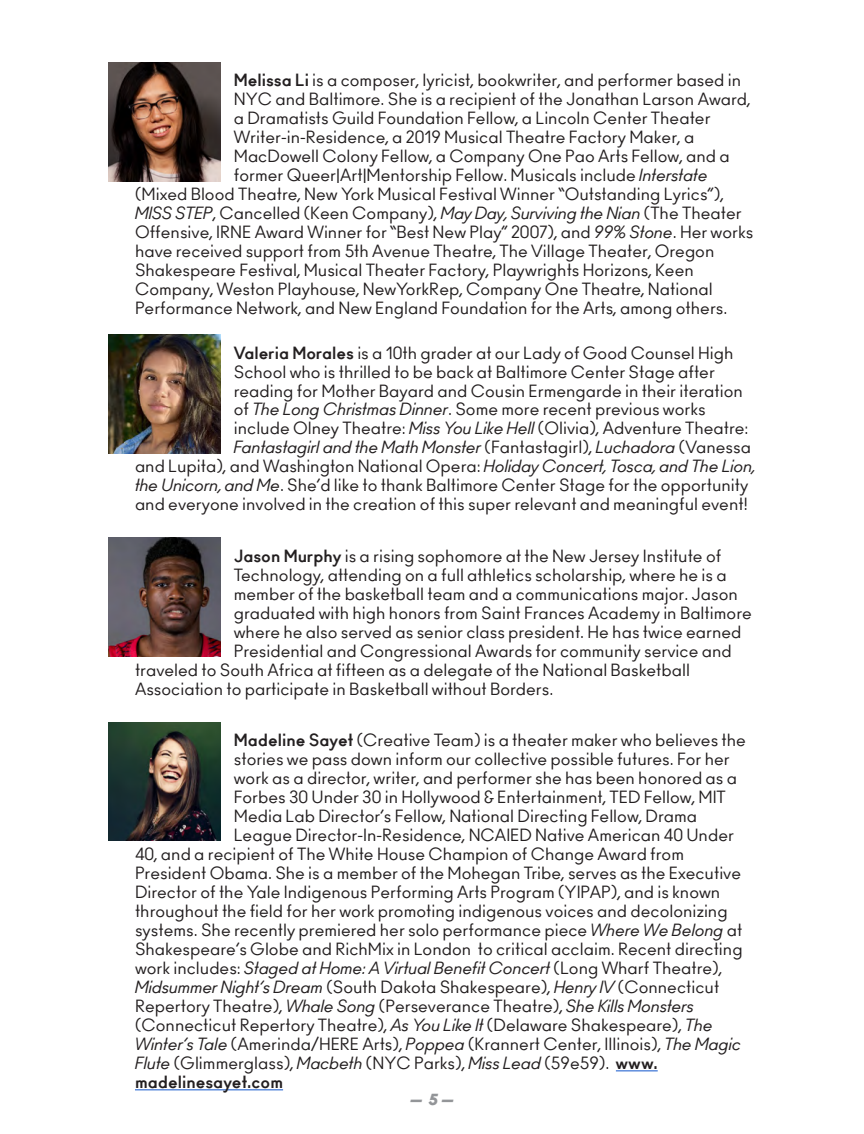
<style>
.page{position:relative;width:864px;height:1134px;background:#fff}
.page>*{position:absolute;margin:0;border:0;box-sizing:border-box;transform-origin:0 0}
.t1{font:16.5px "Ano";color:#231f20}
.t2{font:italic 16.5px "Ano";color:#231f20}
.t3{font:700 16.5px "Ano";color:#231f20}
.t4{font:italic 900 15px "Ano";color:#939598}
.s1{font-weight:700}
.s2{font-style:italic}
.s3{font-style:normal}
</style>
<div class="page">
<hr style="left:616px;top:1071px;width:42px;height:1px;background:#15c">
<hr style="left:135px;top:1090px;width:148px;height:1px;background:#15c">
<img style="left:108px;top:62px;width:112px;height:119px">
<img style="left:108px;top:335px;width:112px;height:118px">
<img style="left:108px;top:538px;width:112px;height:119px">
<img style="left:108px;top:722px;width:112px;height:119px">
<p class="t1" style="left:234px;top:70px;width:509px"><span class="s1">Melissa Li</span> is a composer, lyricist, bookwriter, and performer based in</p>
<p class="t1" style="left:234px;top:89px;width:518px">NYC and Baltimore. She is a recipient of the Jonathan Larson Award,</p>
<p class="t1" style="left:234px;top:108px;width:478px">a Dramatists Guild Foundation Fellow, a Lincoln Center Theater</p>
<p class="t1" style="left:234px;top:127px;width:462px">Writer-in-Residence, a 2019 Musical Theatre Factory Maker, a</p>
<p class="t1" style="left:234px;top:146px;width:498px">MacDowell Colony Fellow, a Company One Pao Arts Fellow, and a</p>
<p class="t1" style="left:234px;top:165px;width:475px">former Queer|Art|Mentorship Fellow. Musicals include <span class="s2">Interstate</span></p>
<p class="t1" style="left:135px;top:184px;width:590px">(Mixed Blood Theatre, New York Musical Festival Winner “Outstanding Lyrics”),</p>
<p class="t1" style="left:135px;top:203px;width:608px"><span class="s2">MISS STEP</span>, Cancelled (Keen Company), <span class="s2">May Day, Surviving the Nian</span> (The Theater</p>
<p class="t1" style="left:135px;top:222px;width:620px">Offensive, IRNE Award Winner for “Best New Play” 2007), and <span class="s2">99% Stone</span>. Her works</p>
<p class="t1" style="left:135px;top:241px;width:581px">have received support from 5th Avenue Theatre, The Village Theater, Oregon</p>
<p class="t1" style="left:135px;top:260px;width:560px">Shakespeare Festival, Musical Theater Factory, Playwrights Horizons, Keen</p>
<p class="t1" style="left:135px;top:279px;width:579px">Company, Weston Playhouse, NewYorkRep, Company One Theatre, National</p>
<p class="t1" style="left:135px;top:298px;width:594px">Performance Network, and New England Foundation for the Arts, among others.</p>
<p class="t1" style="left:234px;top:342px;width:501px"><span class="s1">Valeria Morales</span> is a 10th grader at our Lady of Good Counsel High</p>
<p class="t1" style="left:234px;top:361px;width:483px">School who is thrilled to be back at Baltimore Center Stage after</p>
<p class="t1" style="left:234px;top:380px;width:511px">reading for Mother Bayard and Cousin Ermengarde in their iteration</p>
<p class="t1" style="left:234px;top:399px;width:473px">of <span class="s2">The Long Christmas Dinner</span>. Some more recent previous works</p>
<p class="t1" style="left:234px;top:418px;width:516px">include Olney Theatre: <span class="s2">Miss You Like Hell</span> (Olivia), Adventure Theatre:</p>
<p class="t2" style="left:234px;top:437px;width:519px">Fantastagirl and the Math Monster <span class="s3">(Fantastagirl),</span> Luchadora <span class="s3">(Vanessa</span></p>
<p class="t1" style="left:135px;top:456px;width:622px">and Lupita), and Washington National Opera: <span class="s2">Holiday Concert, Tosca, and The Lion,</span></p>
<p class="t1" style="left:135px;top:475px;width:615px"><span class="s2">the Unicorn, and Me</span>. She’d like to thank Baltimore Center Stage for the opportunity</p>
<p class="t1" style="left:135px;top:494px;width:614px">and everyone involved in the creation of this super relevant and meaningful event!</p>
<p class="t1" style="left:234px;top:546px;width:489px"><span class="s1">Jason Murphy</span> is a rising sophomore at the New Jersey Institute of</p>
<p class="t1" style="left:234px;top:565px;width:494px">Technology, attending on a full athletics scholarship, where he is a</p>
<p class="t1" style="left:234px;top:584px;width:506px">member of the basketball team and a communications major. Jason</p>
<p class="t1" style="left:234px;top:603px;width:519px">graduated with high honors from Saint Frances Academy in Baltimore</p>
<p class="t1" style="left:234px;top:622px;width:509px">where he also served as senior class president. He has twice earned</p>
<p class="t1" style="left:234px;top:641px;width:499px">Presidential and Congressional Awards for community service and</p>
<p class="t1" style="left:135px;top:660px;width:557px">traveled to South Africa at fifteen as a delegate of the National Basketball</p>
<p class="t1" style="left:135px;top:679px;width:420px">Association to participate in Basketball without Borders.</p>
<p class="t1" style="left:234px;top:730px;width:514px"><span class="s1">Madeline Sayet</span> (Creative Team) is a theater maker who believes the</p>
<p class="t1" style="left:234px;top:749px;width:497px">stories we pass down inform our collective possible futures. For her</p>
<p class="t1" style="left:234px;top:768px;width:505px">work as a director, writer, and performer she has been honored as a</p>
<p class="t1" style="left:234px;top:787px;width:494px">Forbes 30 Under 30 in Hollywood &amp; Entertainment, TED Fellow, MIT</p>
<p class="t1" style="left:234px;top:806px;width:465px">Media Lab Director’s Fellow, National Directing Fellow, Drama</p>
<p class="t1" style="left:234px;top:825px;width:502px">League Director-In-Residence, NCAIED Native American 40 Under</p>
<p class="t1" style="left:135px;top:844px;width:551px">40, and a recipient of The White House Champion of Change Award from</p>
<p class="t1" style="left:135px;top:863px;width:608px">President Obama. She is a member of the Mohegan Tribe, serves as the Executive</p>
<p class="t1" style="left:135px;top:882px;width:587px">Director of the Yale Indigenous Performing Arts Program (YIPAP), and is known</p>
<p class="t1" style="left:135px;top:901px;width:594px">throughout the field for her work promoting indigenous voices and decolonizing</p>
<p class="t1" style="left:135px;top:920px;width:609px">systems. She recently premiered her solo performance piece <span class="s2">Where We Belong</span> at</p>
<p class="t1" style="left:135px;top:939px;width:609px">Shakespeare’s Globe and RichMix in London to critical acclaim. Recent directing</p>
<p class="t2" style="left:135px;top:958px;width:589px"><span class="s3">work includes:</span> Staged at Home: A Virtual Benefit Concert <span class="s3">(Long Wharf Theatre),</span></p>
<p class="t1" style="left:135px;top:977px;width:586px"><span class="s2">Midsummer Night’s Dream</span> (South Dakota Shakespeare), <span class="s2">Henry IV</span> (Connecticut</p>
<p class="t1" style="left:135px;top:996px;width:561px">Repertory Theatre), <span class="s2">Whale Song</span> (Perseverance Theatre), <span class="s2">She Kills Monsters</span></p>
<p class="t1" style="left:135px;top:1015px;width:579px">(Connecticut Repertory Theatre), <span class="s2">As You Like It</span> (Delaware Shakespeare), <span class="s2">The</span></p>
<p class="t1" style="left:135px;top:1034px;width:608px"><span class="s2">Winter’s Tale</span> (Amerinda/HERE Arts), <span class="s2">Poppea</span> (Krannert Center, Illinois), <span class="s2">The Magic</span></p>
<p class="t1" style="left:135px;top:1053px;width:524px"><span class="s2">Flute</span> (Glimmerglass), <span class="s2">Macbeth</span> (NYC Parks), <span class="s2">Miss Lead</span> (59e59). <span class="s1">www.</span></p>
<p class="t3" style="left:135px;top:1071px;width:150px">madelinesayet.com</p>
<p class="t4" style="left:410px;top:1090px;width:45px">— 5 —</p>
</div>
